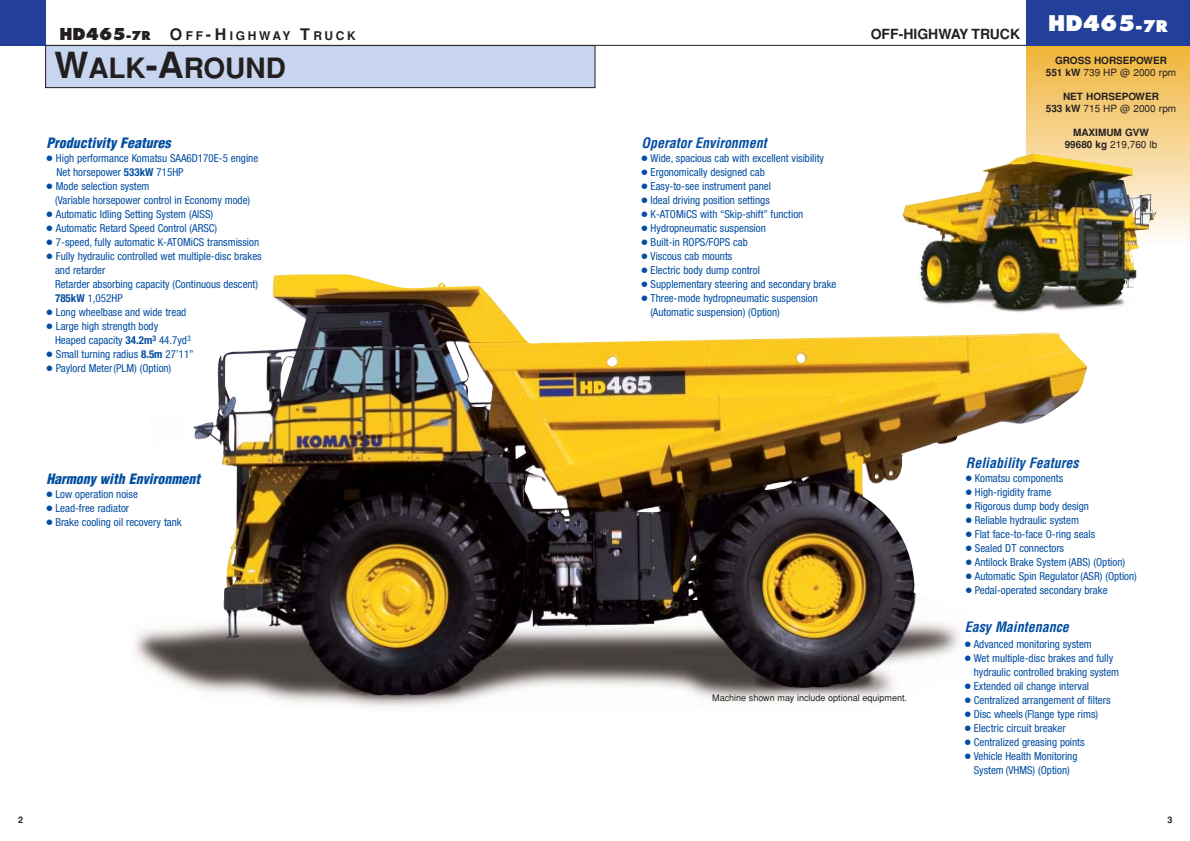
<style>
.page{position:relative;width:1190px;height:841px;background:#fff}
.page>*{position:absolute;margin:0;border:0;box-sizing:border-box;transform-origin:0 0}
.t1{font:700 28px "Helvetica";color:#231f20}
.t2{font:800 21px "Futura";color:#fff}
.t3{font:italic 700 condensed 14px "Helvetica";color:#034ea2}
.t4{font:italic 900 condensed 14px "Helvetica";color:#034ea2}
.t5{font:700 14px "Helvetica";color:#231f20}
.t6{font:700 12px "Helvetica";letter-spacing:.22em;color:#231f20}
.t7{font:condensed 11px/14px "Helvetica Neue";color:#034ea2}
.t8{font:700 10px/12px "Helvetica";color:#231f20;text-align:center}
.t9{font:9px "Helvetica";color:#231f20}
.t10{font:700 9px "Helvetica";color:#231f20}
.s1{font-family:"Futura";font-weight:800;font-size:16px}
.s2{font-family:"Futura";font-weight:800}
.s3{font-size:16px}
.s4{font-size:36px}
.s5{font-family:"Universal Newswith Comm Pi";font-stretch:normal}
.s6{font-weight:700}
.s7{font-size:15.8px}
.s8{font-weight:400}
</style>
<div class="page">
<img style="left:134px;top:274px;width:953px;height:433px">
<hr style="left:0;top:45px;width:1190px;height:1px;background:#231f20">
<svg style="left:1026px;top:46px;width:164px;height:191px;background:#d7b56e"></svg>
<div style="left:46px;top:46px;width:549px;height:42px;background:#c7d5ee"></div>
<div style="left:45px;top:45px;width:550px;height:43px;border:1px solid #231f20"></div>
<div style="left:1026px;top:0;width:164px;height:45px;background:#223f9a"></div>
<div style="left:0;top:0;width:45px;height:45px;background:#223f9a"></div>
<img style="left:902px;top:214px;width:253px;height:100px">
<p class="t6" style="left:60px;top:31px;width:298px"><span class="s1">HD465</span><span class="s2">-7R</span> <span class="s3">O</span>FF<span class="s3">-H</span>IGHWAY <span class="s3">T</span>RUCK</p>
<p class="t5" style="left:871px;top:29px;width:151px">OFF-HIGHWAY TRUCK</p>
<h1 class="t1" style="left:54px;top:58px;width:233px"><span class="s4">W</span>ALK<span class="s4">-A</span>ROUND</h1>
<p class="t4" style="left:46px;top:137px;width:126px">Productivity Features</p>
<p class="t7" style="left:56px;top:152px;width:203px;text-indent:-10px"><span class="s5">●</span> High performance Komatsu SAA6D170E-5 engine<br>Net horsepower <span class="s6">533kW</span> 715HP</p>
<p class="t7" style="left:55px;top:180px;width:197px;text-indent:-9px"><span class="s5">●</span> Mode selection system<br>(Variable horsepower control in Economy mode)</p>
<p class="t7" style="left:46px;top:208px;width:168px"><span class="s5">●</span> Automatic Idling Setting System (AISS)</p>
<p class="t7" style="left:46px;top:222px;width:172px"><span class="s5">●</span> Automatic Retard Speed Control (ARSC)</p>
<p class="t7" style="left:46px;top:236px;width:214px"><span class="s5">●</span> 7-speed, fully automatic K-ATOMiCS transmission</p>
<p class="t7" style="left:55px;top:250px;width:208px;text-indent:-9px"><span class="s5">●</span> Fully hydraulic controlled wet multiple-disc brakes and retarder<br>Retarder absorbing capacity (Continuous descent)<br><span class="s6">785kW</span> 1,052HP</p>
<p class="t7" style="left:46px;top:306px;width:141px"><span class="s5">●</span> Long wheelbase and wide tread</p>
<p class="t7" style="left:55px;top:320px;width:137px;text-indent:-9px"><span class="s5">●</span> Large high strength body<br>Heaped capacity <span class="s6">34.2m</span><sup>3</sup> 44.7yd<sup>3</sup></p>
<p class="t7" style="left:46px;top:348px;width:149px"><span class="s5">●</span> Small turning radius <span class="s6">8.5m</span> 27’11”</p>
<p class="t7" style="left:46px;top:362px;width:126px"><span class="s5">●</span> Paylord Meter (PLM) (Option)</p>
<p class="t3" style="left:642px;top:137px;width:127px">Operator Environment</p>
<p class="t7" style="left:642px;top:152px;width:184px"><span class="s5">●</span> Wide, spacious cab with excellent visibility</p>
<p class="t7" style="left:642px;top:166px;width:125px"><span class="s5">●</span> Ergonomically designed cab</p>
<p class="t7" style="left:642px;top:180px;width:131px"><span class="s5">●</span> Easy-to-see instrument panel</p>
<p class="t7" style="left:642px;top:194px;width:130px"><span class="s5">●</span> Ideal driving position settings</p>
<p class="t7" style="left:642px;top:208px;width:163px"><span class="s5">●</span> K-ATOMiCS with “Skip-shift” function</p>
<p class="t7" style="left:642px;top:222px;width:126px"><span class="s5">●</span> Hydropneumatic suspension</p>
<p class="t7" style="left:642px;top:236px;width:108px"><span class="s5">●</span> Built-in ROPS/FOPS cab</p>
<p class="t7" style="left:642px;top:250px;width:92px"><span class="s5">●</span> Viscous cab mounts</p>
<p class="t7" style="left:642px;top:264px;width:120px"><span class="s5">●</span> Electric body dump control</p>
<p class="t7" style="left:642px;top:278px;width:196px"><span class="s5">●</span> Supplementary steering and secondary brake</p>
<p class="t7" style="left:650px;top:292px;width:169px;text-indent:-9px"><span class="s5">●</span> Three-mode hydropneumatic suspension (Automatic suspension) (Option)</p>
<h2 class="t2" style="left:1048px;top:14px;width:121px">HD465<span class="s7">-7R</span></h2>
<p class="t8" style="left:1046px;top:56px;width:132px">GROSS HORSEPOWER<br>551 kW <span class="s8">739 HP @ 2000 rpm</span></p>
<p class="t8" style="left:1046px;top:92px;width:132px">NET HORSEPOWER<br>533 kW <span class="s8">715 HP @ 2000 rpm</span></p>
<p class="t8" style="left:1065px;top:128px;width:94px">MAXIMUM GVW<br>99680 kg <span class="s8">219,760 lb</span></p>
<p class="t4" style="left:46px;top:474px;width:155px">Harmony with Environment</p>
<p class="t7" style="left:46px;top:488px;width:93px"><span class="s5">●</span> Low operation noise</p>
<p class="t7" style="left:46px;top:502px;width:84px"><span class="s5">●</span> Lead-free radiator</p>
<p class="t7" style="left:46px;top:516px;width:137px"><span class="s5">●</span> Brake cooling oil recovery tank</p>
<p class="t9" style="left:712px;top:694px;width:196px">Machine shown may include optional equipment.</p>
<p class="t3" style="left:966px;top:457px;width:114px">Reliability Features</p>
<p class="t7" style="left:966px;top:472px;width:99px"><span class="s5">●</span> Komatsu components</p>
<p class="t7" style="left:966px;top:486px;width:87px"><span class="s5">●</span> High-rigidity frame</p>
<p class="t7" style="left:966px;top:500px;width:125px"><span class="s5">●</span> Rigorous dump body design</p>
<p class="t7" style="left:966px;top:514px;width:115px"><span class="s5">●</span> Reliable hydraulic system</p>
<p class="t7" style="left:966px;top:528px;width:131px"><span class="s5">●</span> Flat face-to-face O-ring seals</p>
<p class="t7" style="left:966px;top:542px;width:100px"><span class="s5">●</span> Sealed DT connectors</p>
<p class="t7" style="left:966px;top:556px;width:161px"><span class="s5">●</span> Antilock Brake System (ABS) (Option)</p>
<p class="t7" style="left:966px;top:570px;width:173px"><span class="s5">●</span> Automatic Spin Regulator (ASR) (Option)</p>
<p class="t7" style="left:966px;top:584px;width:143px"><span class="s5">●</span> Pedal-operated secondary brake</p>
<p class="t3" style="left:965px;top:622px;width:106px">Easy Maintenance</p>
<p class="t7" style="left:965px;top:638px;width:129px"><span class="s5">●</span> Advanced monitoring system</p>
<p class="t7" style="left:974px;top:652px;width:147px;text-indent:-9px"><span class="s5">●</span> Wet multiple-disc brakes and fully hydraulic controlled braking system</p>
<p class="t7" style="left:965px;top:680px;width:126px"><span class="s5">●</span> Extended oil change interval</p>
<p class="t7" style="left:965px;top:694px;width:147px"><span class="s5">●</span> Centralized arrangement of filters</p>
<p class="t7" style="left:965px;top:708px;width:135px"><span class="s5">●</span> Disc wheels (Flange type rims)</p>
<p class="t7" style="left:965px;top:722px;width:102px"><span class="s5">●</span> Electric circuit breaker</p>
<p class="t7" style="left:965px;top:736px;width:121px"><span class="s5">●</span> Centralized greasing points</p>
<p class="t7" style="left:965px;top:750px;width:114px;text-align:center"><span class="s5">●</span> Vehicle Health Monitoring<br>System (VHMS) (Option)</p>
<p class="t10" style="left:18px;top:816px;width:7px">2</p>
<p class="t10" style="left:1168px;top:816px;width:7px">3</p>
</div>
